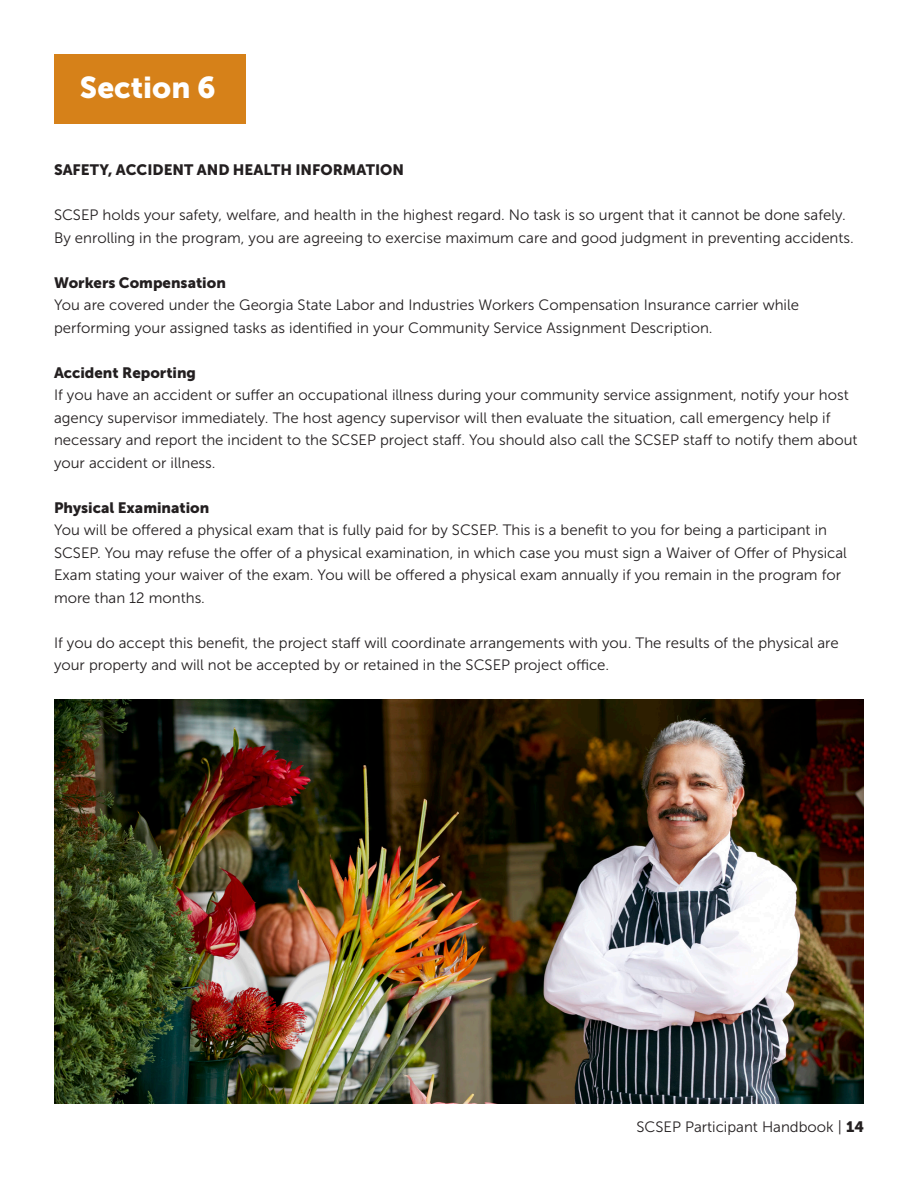
<style>
.page{position:relative;width:918px;height:1188px;background:#fff}
.page>*{position:absolute;margin:0;border:0;box-sizing:border-box;transform-origin:0 0}
.t1{font:30px "Museo Sans 900";color:#fff}
.t2{font:15px/22.5px "Museo Sans 300";color:#231f20}
.t3{font:15px "Museo Sans 900";color:#231f20}
.s1{font-family:"Museo Sans 900"}
</style>
<div class="page">
<div style="left:54px;top:54px;width:191px;height:69px;background:#d68119"></div>
<img style="left:54px;top:700px;width:810px;height:404px">
<p class="t1" style="left:80px;top:70px;width:137px">Section 6</p>
<p class="t3" style="left:54px;top:162px;width:352px">SAFETY, ACCIDENT AND HEALTH INFORMATION</p>
<p class="t2" style="left:54px;top:204px;width:801px">SCSEP holds your safety, welfare, and health in the highest regard. No task is so urgent that it cannot be done safely.<br>By enrolling in the program, you are agreeing to exercise maximum care and good judgment in preventing accidents.</p>
<p class="t3" style="left:54px;top:274px;width:173px">Workers Compensation</p>
<p class="t2" style="left:54px;top:294px;width:747px">You are covered under the Georgia State Labor and Industries Workers Compensation Insurance carrier while performing your assigned tasks as identified in your Community Service Assignment Description.</p>
<p class="t3" style="left:54px;top:364px;width:144px">Accident Reporting</p>
<p class="t2" style="left:54px;top:384px;width:805px">If you have an accident or suffer an occupational illness during your community service assignment, notify your host agency supervisor immediately. The host agency supervisor will then evaluate the situation, call emergency help if necessary and report the incident to the SCSEP project staff. You should also call the SCSEP staff to notify them about your accident or illness.</p>
<p class="t3" style="left:54px;top:499px;width:157px">Physical Examination</p>
<p class="t2" style="left:54px;top:519px;width:794px">You will be offered a physical exam that is fully paid for by SCSEP. This is a benefit to you for being a participant in SCSEP. You may refuse the offer of a physical examination, in which case you must sign a Waiver of Offer of Physical Exam stating your waiver of the exam. You will be offered a physical exam annually if you remain in the program for more than 12 months.</p>
<p class="t2" style="left:54px;top:632px;width:786px">If you do accept this benefit, the project staff will coordinate arrangements with you. The results of the physical are your property and will not be accepted by or retained in the SCSEP project office.</p>
<p class="t2" style="left:636px;top:1116px;width:229px">SCSEP Participant Handbook | <span class="s1">14</span></p>
</div>
